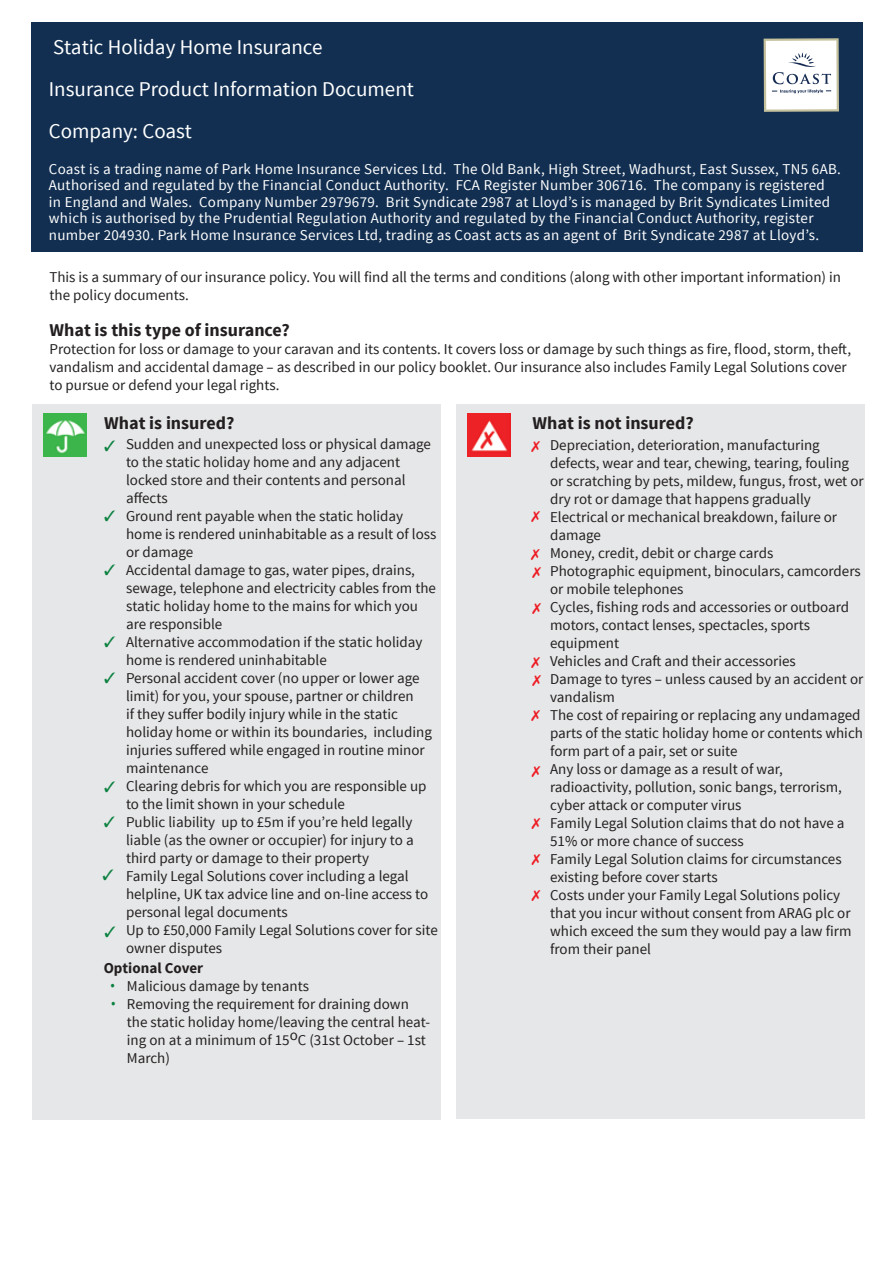
<style>
.page{position:relative;width:893px;height:1263px;background:#fff}
.page>*{position:absolute;margin:0;border:0;box-sizing:border-box;transform-origin:0 0}
.t1{font:21px/42px "Source Sans Pro";color:#fff}
.t2{font:700 18px "Source Sans Pro";color:#231f20}
.t3{font:200 16.5px/17.7px "Source Sans Pro";color:#0b8140}
.t4{font:15px/18px "Source Sans Pro";color:#231f20}
.t5{font:15px/16.5px "Source Sans Pro";letter-spacing:.02em;color:#fff}
.t6{font:700 15px "Source Sans Pro";color:#231f20}
</style>
<div class="page">
<div style="left:31px;top:23px;width:832px;height:229px;background:#122f51"></div>
<div style="left:32px;top:404px;width:408px;height:715px;background:#e6e7e8"></div>
<img style="left:44px;top:414px;width:43px;height:42px">
<svg style="left:764px;top:38px;width:75px;height:74px;background:#e8e9e8"></svg>
<div style="left:456px;top:404px;width:408px;height:714px;background:#e6e7e8"></div>
<img style="left:467px;top:414px;width:43px;height:42px">
<h1 class="t1" style="left:49px;top:27px;width:367px">Static Holiday Home Insurance<br>Insurance Product Information Document<br>Company: Coast</h1>
<p class="t5" style="left:49px;top:161px;width:793px">Coast is a trading name of Park Home Insurance Services Ltd. The Old Bank, High Street, Wadhurst, East Sussex, TN5 6AB.<br>Authorised and regulated by the Financial Conduct Authority. FCA Register Number 306716. The company is registered<br>in England and Wales. Company Number 2979679. Brit Syndicate 2987 at Lloyd’s is managed by Brit Syndicates Limited which is authorised by the Prudential Regulation Authority and regulated by the Financial Conduct Authority, register number 204930. Park Home Insurance Services Ltd, trading as Coast acts as an agent of Brit Syndicate 2987 at Lloyd’s.</p>
<p class="t4" style="left:50px;top:268px;width:793px">This is a summary of our insurance policy. You will find all the terms and conditions (along with other important information) in the policy documents.</p>
<p class="t2" style="left:50px;top:318px;width:242px">What is this type of insurance?</p>
<p class="t4" style="left:50px;top:340px;width:803px">Protection for loss or damage to your caravan and its contents. It covers loss or damage by such things as fire, flood, storm, theft, vandalism and accidental damage – as described in our policy booklet. Our insurance also includes Family Legal Solutions cover to pursue or defend your legal rights.</p>
<p class="t2" style="left:104px;top:411px;width:132px">What is insured?</p>
<p class="t4" style="left:126px;top:435px;width:313px">Sudden and unexpected loss or physical damage to the static holiday home and any adjacent locked store and their contents and personal affects<br>Ground rent payable when the static holiday home is rendered uninhabitable as a result of loss or damage<br>Accidental damage to gas, water pipes, drains, sewage, telephone and electricity cables from the static holiday home to the mains for which you are responsible<br>Alternative accommodation if the static holiday home is rendered uninhabitable<br>Personal accident cover (no upper or lower age limit) for you, your spouse, partner or children<br>if they suffer bodily injury while in the static holiday home or within its boundaries, including injuries suffered while engaged in routine minor maintenance<br>Clearing debris for which you are responsible up to the limit shown in your schedule<br>Public liability up to £5m if you’re held legally liable (as the owner or occupier) for injury to a third party or damage to their property<br>Family Legal Solutions cover including a legal helpline, UK tax advice line and on-line access to personal legal documents<br>Up to £50,000 Family Legal Solutions cover for site owner disputes</p>
<p class="t2" style="left:533px;top:411px;width:163px">What is not insured?</p>
<p class="t4" style="left:550px;top:437px;width:315px">Depreciation, deterioration, manufacturing defects, wear and tear, chewing, tearing, fouling or scratching by pets, mildew, fungus, frost, wet or dry rot or damage that happens gradually Electrical or mechanical breakdown, failure or damage<br>Money, credit, debit or charge cards<br>Photographic equipment, binoculars, camcorders or mobile telephones<br>Cycles, fishing rods and accessories or outboard motors, contact lenses, spectacles, sports equipment<br>Vehicles and Craft and their accessories<br>Damage to tyres – unless caused by an accident or vandalism<br>The cost of repairing or replacing any undamaged parts of the static holiday home or contents which form part of a pair, set or suite<br>Any loss or damage as a result of war, radioactivity, pollution, sonic bangs, terrorism, cyber attack or computer virus<br>Family Legal Solution claims that do not have a 51% or more chance of success<br>Family Legal Solution claims for circumstances existing before cover starts<br>Costs under your Family Legal Solutions policy that you incur without consent from ARAG plc or which exceed the sum they would pay a law firm from their panel</p>
<p class="t6" style="left:104px;top:959px;width:101px">Optional Cover</p>
<p class="t4" style="left:127px;top:977px;width:305px">Malicious damage by tenants<br>Removing the requirement for draining down the static holiday home/leaving the central heat&shy;ing on at a minimum of 15oC (31st October – 1st March)</p>
<p class="t3" style="left:111px;top:976px;width:7px">• •</p>
</div>
